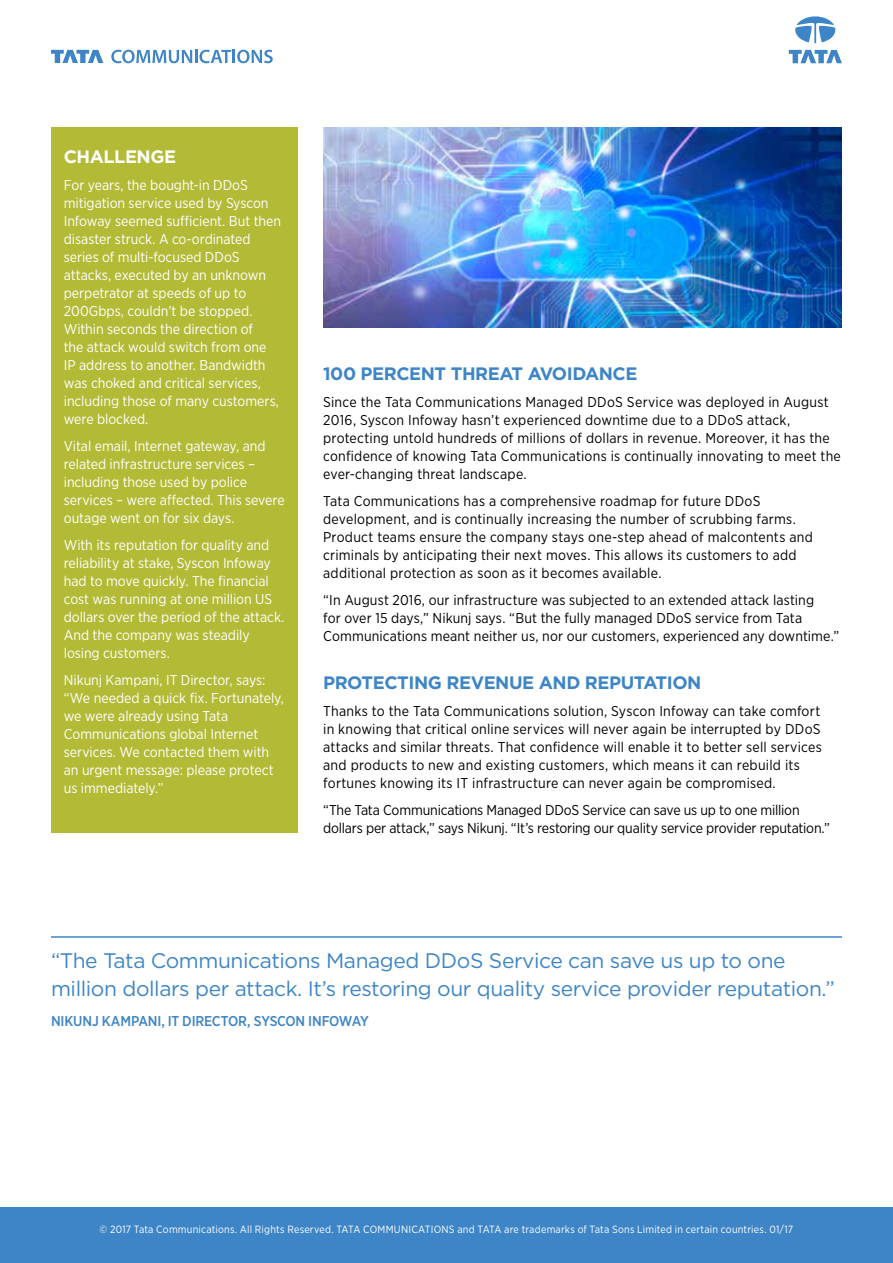
<style>
.page{position:relative;width:893px;height:1263px;background:#fff}
.page>*{position:absolute;margin:0;border:0;box-sizing:border-box;transform-origin:0 0}
.t1{font:21px/28.5px "Gotham";letter-spacing:-.02em;color:#3d85c6}
.t2{font:700 18px "Gotham";letter-spacing:-.025em;color:#3d85c6}
.t3{font:700 18px "Gotham";letter-spacing:-.025em;color:#fff}
.t4{font:14.25px/18px "Gotham Narrow";letter-spacing:.015em;color:#000}
.t5{font:14.25px/18px "Gotham Narrow";letter-spacing:-.005em;color:#fff}
.t6{font:14.25px/18px "Gotham Narrow";letter-spacing:-.01em;color:#000}
.t7{font:500 14.25px "Gotham Narrow";letter-spacing:-.01em;color:#3d85c6}
.t8{font:10.5px "Gotham Narrow";letter-spacing:.02em;color:#fff}
</style>
<div class="page">
<div style="left:0;top:1208px;width:893px;height:55px;background:#3d85c6"></div>
<svg style="left:111px;top:50px;width:162px;height:13px"></svg>
<svg style="left:51px;top:50px;width:52px;height:13px"></svg>
<svg style="left:789px;top:50px;width:53px;height:13px"></svg>
<svg style="left:795px;top:16px;width:40px;height:27px"></svg>
<div style="left:51px;top:128px;width:247px;height:705px;background:#b3ba36"></div>
<hr style="left:51px;top:936px;width:791px;height:2px;background:#3d85c6">
<img style="left:323px;top:128px;width:519px;height:199px">
<p class="t3" style="left:64px;top:145px;width:114px">CHALLENGE</p>
<p class="t5" style="left:64px;top:176px;width:219px">For years, the bought-in DDoS mitigation service used by Syscon<br>Infoway seemed sufficient. But then disaster struck. A co-ordinated series of multi-focused DDoS attacks, executed by an unknown perpetrator at speeds of up to<br>200Gbps, couldn’t be stopped.<br>Within seconds the direction of<br>the attack would switch from one<br>IP address to another. Bandwidth was choked and critical services, including those of many customers, were blocked.</p>
<p class="t5" style="left:64px;top:437px;width:222px">Vital email, Internet gateway, and related infrastructure services – including those used by police services – were affected. This severe outage went on for six days.</p>
<p class="t5" style="left:64px;top:536px;width:222px">With its reputation for quality and reliability at stake, Syscon Infoway had to move quickly. The financial cost was running at one million US dollars over the period of the attack.<br>And the company was steadily losing customers.</p>
<p class="t5" style="left:64px;top:671px;width:222px">Nikunj Kampani, IT Director, says: “We needed a quick fix. Fortunately, we were already using Tata<br>Communications global Internet services. We contacted them with an urgent message: please protect us immediately.”</p>
<p class="t2" style="left:323px;top:362px;width:316px">100 PERCENT THREAT AVOIDANCE</p>
<p class="t4" style="left:323px;top:393px;width:519px">Since the Tata Communications Managed DDoS Service was deployed in August 2016, Syscon Infoway hasn’t experienced downtime due to a DDoS attack, protecting untold hundreds of millions of dollars in revenue. Moreover, it has the confidence of knowing Tata Communications is continually innovating to meet the ever-changing threat landscape.</p>
<p class="t4" style="left:323px;top:492px;width:491px">Tata Communications has a comprehensive roadmap for future DDoS development, and is continually increasing the number of scrubbing farms.<br>Product teams ensure the company stays one-step ahead of malcontents and criminals by anticipating their next moves. This allows its customers to add additional protection as soon as it becomes available.</p>
<p class="t4" style="left:323px;top:591px;width:518px">“In August 2016, our infrastructure was subjected to an extended attack lasting<br>for over 15 days,” Nikunj says. “But the fully managed DDoS service from Tata<br>Communications meant neither us, nor our customers, experienced any downtime.”</p>
<p class="t2" style="left:323px;top:671px;width:380px">PROTECTING REVENUE AND REPUTATION</p>
<p class="t4" style="left:323px;top:702px;width:500px">Thanks to the Tata Communications solution, Syscon Infoway can take comfort in knowing that critical online services will never again be interrupted by DDoS attacks and similar threats. That confidence will enable it to better sell services and products to new and existing customers, which means it can rebuild its fortunes knowing its IT infrastructure can never again be compromised.</p>
<p class="t6" style="left:323px;top:801px;width:508px">“The Tata Communications Managed DDoS Service can save us up to one million dollars per attack,” says Nikunj. “It’s restoring our quality service provider reputation.”</p>
<h1 class="t1" style="left:51px;top:945px;width:785px">“The Tata Communications Managed DDoS Service can save us up to one million dollars per attack. It’s restoring our quality service provider reputation.”</h1>
<p class="t7" style="left:51px;top:1012px;width:319px">NIKUNJ KAMPANI, IT DIRECTOR, SYSCON INFOWAY</p>
<p class="t8" style="left:100px;top:1223px;width:695px">© 2017 Tata Communications. All Rights Reserved. TATA COMMUNICATIONS and TATA are trademarks of Tata Sons Limited in certain countries. 01/17</p>
</div>
